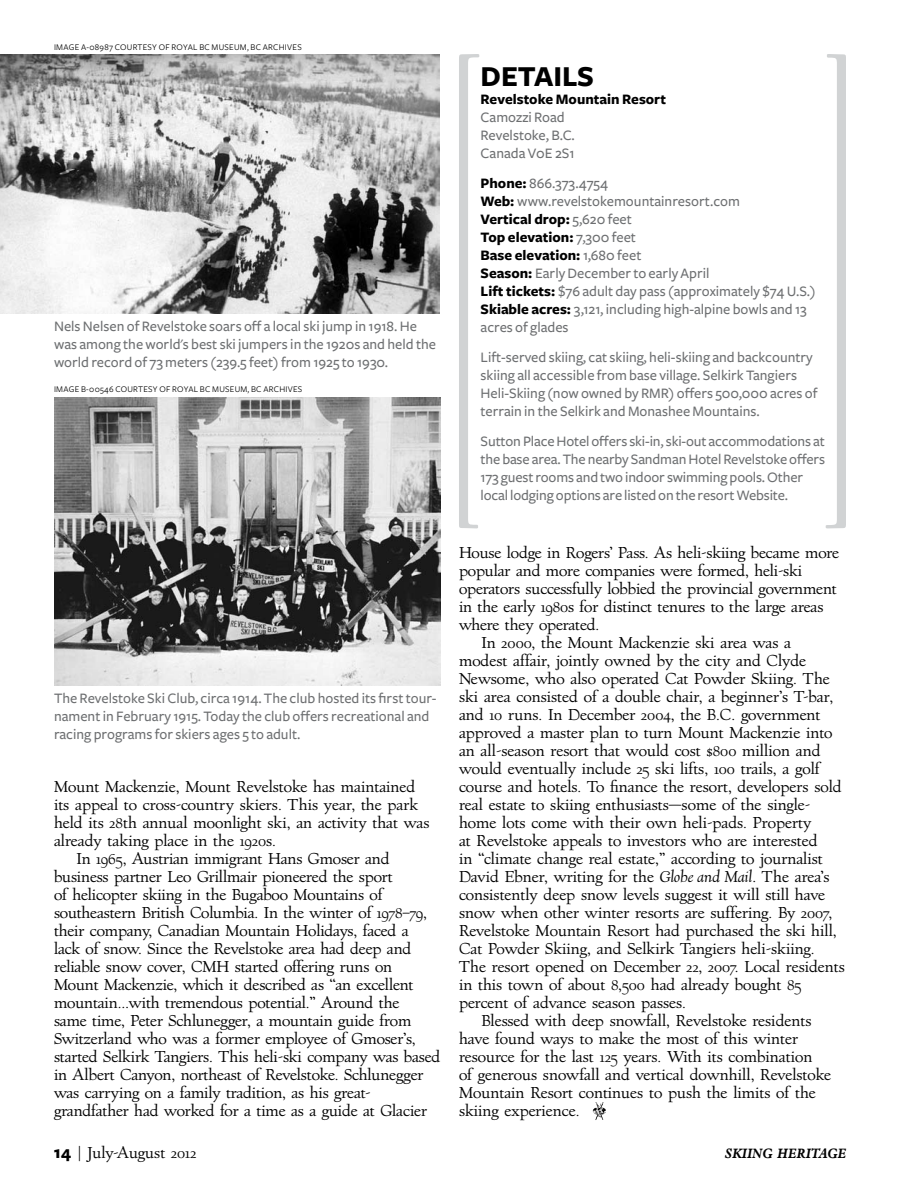
<style>
.page{position:relative;width:918px;height:1188px;background:#fff}
.page>*{position:absolute;margin:0;border:0;box-sizing:border-box;transform-origin:0 0}
.t1{font:700 30px "Freight Sans";color:#000}
.t2{font:15px "Village";color:#000}
.t3{font:500 15px/18px "Freight Sans";color:#6d6f71}
.t4{font:700 15px "Freight Sans";letter-spacing:-.005em;color:#000}
.t5{font:italic 800 15px "Bembo";letter-spacing:.02em;color:#000;scale:.84 1}
.t6{font:9px "Freight Sans";letter-spacing:.03em;color:#000}
.s1{font-weight:700;color:#000}
.s2{font-style:italic}
.s3{font-family:"Freight Sans";font-weight:700;font-size:18px}
</style>
<div class="page">
<img style="left:592px;top:1102px;width:14px;height:18px">
<svg style="left:459px;top:54px;width:20px;height:474px"></svg>
<svg style="left:826px;top:54px;width:20px;height:474px"></svg>
<img style="left:54px;top:397px;width:387px;height:289px">
<img style="left:0;top:54px;width:440px;height:260px">
<p class="t6" style="left:54px;top:42px;width:249px">I MAGE A-08987 COURTESY OF ROYAL BC MUSEUM, BC ARCHIVES</p>
<p class="t3" style="left:54px;top:318px;width:384px">Nels Nelsen of Revelstoke soars off a local ski jump in 1918. He was among the world's best ski jumpers in the 1920s and held the world record of 73 meters (239.5 feet) from 1925 to 1930.</p>
<p class="t6" style="left:54px;top:384px;width:250px">IMAGE B-00546 COURTESY OF ROYAL BC MUSEUM, BC ARCHIVES</p>
<p class="t3" style="left:54px;top:690px;width:384px">The Revelstoke Ski Club, circa 1914. The club hosted its first tour&shy;nament in February 1915. Today the club offers recreational and racing programs for skiers ages 5 to adult.</p>
<p class="t2" style="left:54px;top:777px;width:363px">Mount Mackenzie, Mount Revelstoke has maintained</p>
<p class="t2" style="left:54px;top:795px;width:366px">its appeal to cross-country skiers. This year, the park</p>
<p class="t2" style="left:54px;top:813px;width:377px">held its 28th annual moonlight ski, an activity that was</p>
<p class="t2" style="left:54px;top:831px;width:224px">already taking place in the 1920s.</p>
<p class="t2" style="left:76px;top:849px;width:315px">In 1965, Austrian immigrant Hans Gmoser and</p>
<p class="t2" style="left:54px;top:867px;width:340px">business partner Leo Grillmair pioneered the sport</p>
<p class="t2" style="left:54px;top:885px;width:330px">of helicopter skiing in the Bugaboo Mountains of</p>
<p class="t2" style="left:54px;top:903px;width:374px">southeastern British Columbia. In the winter of 1978–79,</p>
<p class="t2" style="left:54px;top:921px;width:356px">their company, Canadian Mountain Holidays, faced a</p>
<p class="t2" style="left:54px;top:939px;width:359px">lack of snow. Since the Revelstoke area had deep and</p>
<p class="t2" style="left:54px;top:957px;width:340px">reliable snow cover, CMH started offering runs on</p>
<p class="t2" style="left:54px;top:975px;width:361px">Mount Mackenzie, which it described as “an excellent</p>
<p class="t2" style="left:54px;top:993px;width:347px">mountain…with tremendous potential.” Around the</p>
<p class="t2" style="left:54px;top:1011px;width:359px">same time, Peter Schlunegger, a mountain guide from</p>
<p class="t2" style="left:54px;top:1029px;width:363px">Switzerland who was a former employee of Gmoser’s,</p>
<p class="t2" style="left:54px;top:1047px;width:388px">started Selkirk Tangiers. This heli-ski company was based</p>
<p class="t2" style="left:54px;top:1065px;width:371px">in Albert Canyon, northeast of Revelstoke. Schlunegger</p>
<p class="t2" style="left:54px;top:1083px;width:318px">was carrying on a family tradition, as his great-</p>
<p class="t2" style="left:54px;top:1101px;width:375px">grandfather had worked for a time as a guide at Glacier</p>
<h1 class="t1" style="left:481px;top:60px;width:115px">Details</h1>
<p class="t4" style="left:481px;top:91px;width:187px">Revelstoke Mountain Resort</p>
<p class="t3" style="left:481px;top:109px;width:96px">Camozzi Road<br>Revelstoke, B.C.<br>Canada V0E 2S1</p>
<p class="t3" style="left:481px;top:175px;width:337px"><span class="s1">Phone:</span> 866.373.4754<br><span class="s1">Web:</span> www.revelstokemountainresort.com<br><span class="s1">Vertical drop:</span> 5,620 feet<br><span class="s1">Top elevation:</span> 7,300 feet<br><span class="s1">Base elevation:</span> 1,680 feet<br><span class="s1">Season:</span> Early December to early April<br><span class="s1">Lift tickets:</span> $76 adult day pass (approximately $74 U.S.)<br><span class="s1">Skiable acres:</span> 3,121, including high-alpine bowls and 13 acres of glades</p>
<p class="t3" style="left:481px;top:349px;width:338px">Lift-served skiing, cat skiing, heli-skiing and backcountry skiing all accessible from base village. Selkirk Tangiers Heli-Skiing (now owned by RMR) offers 500,000 acres of terrain in the Selkirk and Monashee Mountains.</p>
<p class="t3" style="left:481px;top:433px;width:346px">Sutton Place Hotel offers ski-in, ski-out accommodations at the base area. The nearby Sandman Hotel Revelstoke offers 173 guest rooms and two indoor swimming pools. Other local lodging options are listed on the resort Website.</p>
<p class="t2" style="left:459px;top:543px;width:382px">House lodge in Rogers’ Pass. As heli-skiing became more</p>
<p class="t2" style="left:459px;top:561px;width:345px">popular and more companies were formed, heli-ski</p>
<p class="t2" style="left:459px;top:579px;width:379px">operators successfully lobbied the provincial government</p>
<p class="t2" style="left:459px;top:597px;width:366px">in the early 1980s for distinct tenures to the large areas</p>
<p class="t2" style="left:459px;top:615px;width:142px">where they operated.</p>
<p class="t2" style="left:482px;top:633px;width:311px">In 2000, the Mount Mackenzie ski area was a</p>
<p class="t2" style="left:459px;top:651px;width:349px">modest affair, jointly owned by the city and Clyde</p>
<p class="t2" style="left:459px;top:669px;width:372px">Newsome, who also operated Cat Powder Skiing. The</p>
<p class="t2" style="left:459px;top:687px;width:376px">ski area consisted of a double chair, a beginner’s T-bar,</p>
<p class="t2" style="left:459px;top:705px;width:363px">and 10 runs. In December 2004, the B.C. government</p>
<p class="t2" style="left:459px;top:723px;width:375px">approved a master plan to turn Mount Mackenzie into</p>
<p class="t2" style="left:459px;top:741px;width:363px">an all-season resort that would cost $800 million and</p>
<p class="t2" style="left:459px;top:759px;width:362px">would eventually include 25 ski lifts, 100 trails, a golf</p>
<p class="t2" style="left:459px;top:777px;width:384px">course and hotels. To finance the resort, developers sold</p>
<p class="t2" style="left:459px;top:795px;width:353px">real estate to skiing enthusiasts—some of the single-</p>
<p class="t2" style="left:459px;top:813px;width:354px">home lots come with their own heli-pads. Property</p>
<p class="t2" style="left:459px;top:831px;width:360px">at Revelstoke appeals to investors who are interested</p>
<p class="t2" style="left:459px;top:849px;width:365px">in “climate change real estate,” according to journalist</p>
<p class="t2" style="left:459px;top:867px;width:372px">David Ebner, writing for the <span class="s2">Globe and Mail</span>. The area’s</p>
<p class="t2" style="left:459px;top:885px;width:368px">consistently deep snow levels suggest it will still have</p>
<p class="t2" style="left:459px;top:903px;width:375px">snow when other winter resorts are suffering. By 2007,</p>
<p class="t2" style="left:459px;top:921px;width:379px">Revelstoke Mountain Resort had purchased the ski hill,</p>
<p class="t2" style="left:459px;top:939px;width:357px">Cat Powder Skiing, and Selkirk Tangiers heli-skiing.</p>
<p class="t2" style="left:459px;top:957px;width:387px">The resort opened on December 22, 2007. Local residents</p>
<p class="t2" style="left:459px;top:975px;width:344px">in this town of about 8,500 had already bought 85</p>
<p class="t2" style="left:459px;top:993px;width:228px">percent of advance season passes.</p>
<p class="t2" style="left:482px;top:1011px;width:331px">Blessed with deep snowfall, Revelstoke residents</p>
<p class="t2" style="left:459px;top:1029px;width:341px">have found ways to make the most of this winter</p>
<p class="t2" style="left:459px;top:1047px;width:355px">resource for the last 125 years. With its combination</p>
<p class="t2" style="left:459px;top:1065px;width:374px">of generous snowfall and vertical downhill, Revelstoke</p>
<p class="t2" style="left:459px;top:1083px;width:358px">Mountain Resort continues to push the limits of the</p>
<p class="t2" style="left:459px;top:1101px;width:122px">skiing experience.</p>
<p class="t2" style="left:54px;top:1143px;width:144px"><span class="s3">14</span> | July-August 2012</p>
<p class="t5" style="left:725px;top:1145px;width:146px">SKIING HERITAGE</p>
</div>
